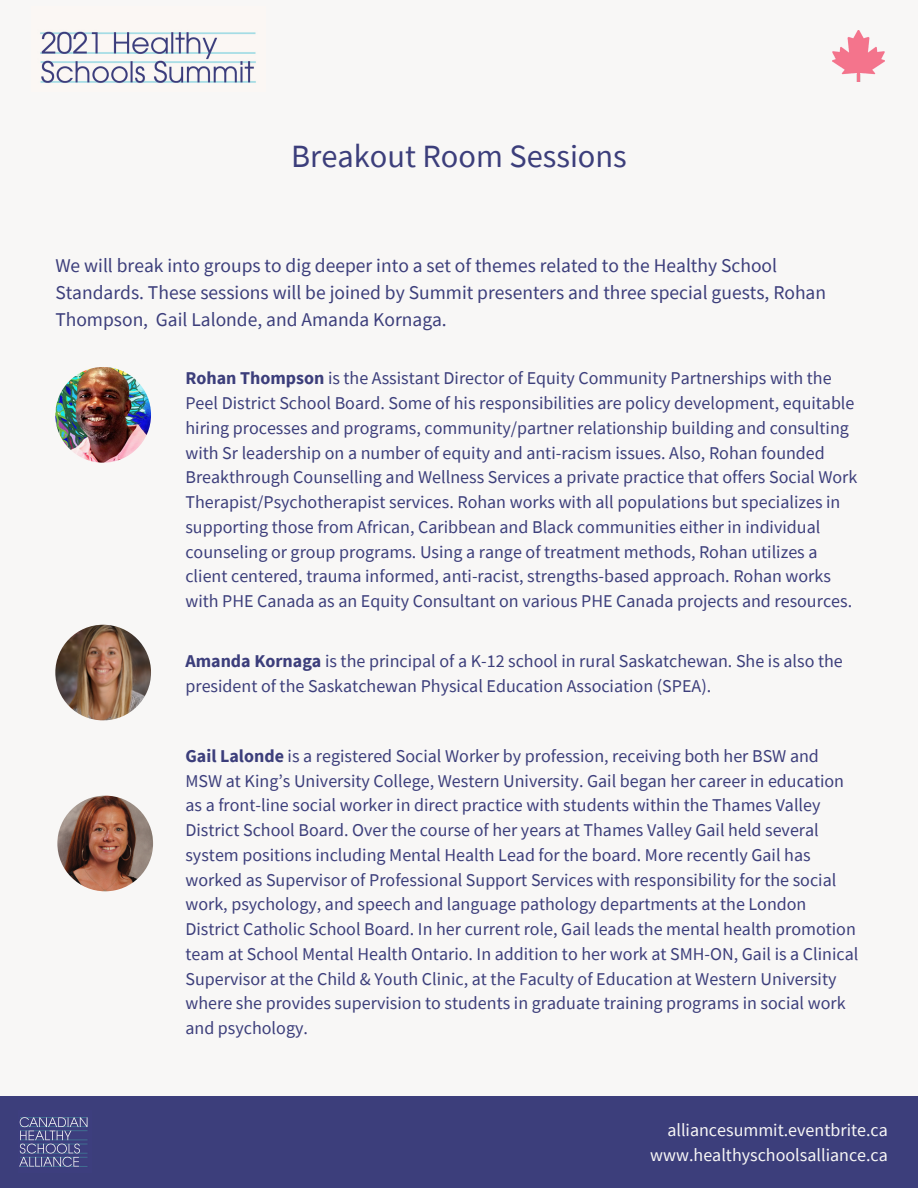
<style>
.page{position:relative;width:918px;height:1188px;background:#f8f7f6}
.page>*{position:absolute;margin:0;border:0;box-sizing:border-box;transform-origin:0 0}
.t1{font:32.4px "Source Sans Pro";color:#3c3e7b}
.t2{font:19.5px/27px "Source Sans Pro";color:#3c3e7b}
.t3{font:18px/24.8px "Source Sans Pro";color:#3c3e7b}
.t4{font:18px "Source Sans Pro";color:#f8f7f6}
.s1{font-weight:700}
</style>
<div class="page">
<img style="left:40px;top:31px;width:216px;height:52px">
<div style="left:0;top:1096px;width:918px;height:92px;background:#3c3e7b"></div>
<img style="left:19px;top:1117px;width:69px;height:50px">
<img style="left:833px;top:31px;width:52px;height:51px">
<img style="left:55px;top:367px;width:96px;height:96px;border-radius:50%">
<img style="left:55px;top:625px;width:96px;height:95px;border-radius:50%">
<img style="left:57px;top:796px;width:96px;height:95px;border-radius:50%">
<p class="t1" style="left:291px;top:135px;width:337px">Breakout Room Sessions</p>
<p class="t2" style="left:55px;top:252px;width:772px">We will break into groups to dig deeper into a set of themes related to the Healthy School<br>Standards. These sessions will be joined by Summit presenters and three special guests, Rohan<br>Thompson, Gail Lalonde, and Amanda Kornaga.</p>
<p class="t3" style="left:185px;top:366px;width:673px"><span class="s1">Rohan Thompson</span> is the Assistant Director of Equity Community Partnerships with the Peel District School Board. Some of his responsibilities are policy development, equitable hiring processes and programs, community/partner relationship building and consulting with Sr leadership on a number of equity and anti-racism issues. Also, Rohan founded Breakthrough Counselling and Wellness Services a private practice that offers Social Work Therapist/Psychotherapist services. Rohan works with all populations but specializes in supporting those from African, Caribbean and Black communities either in individual counseling or group programs. Using a range of treatment methods, Rohan utilizes a client centered, trauma informed, anti-racist, strengths-based approach. Rohan works with PHE Canada as an Equity Consultant on various PHE Canada projects and resources.</p>
<p class="t3" style="left:185px;top:648px;width:659px"><span class="s1">Amanda Kornaga</span> is the principal of a K-12 school in rural Saskatchewan. She is also the president of the Saskatchewan Physical Education Association (SPEA).</p>
<p class="t3" style="left:185px;top:743px;width:674px"><span class="s1">Gail Lalonde</span> is a registered Social Worker by profession, receiving both her BSW and MSW at King’s University College, Western University. Gail began her career in education as a front-line social worker in direct practice with students within the Thames Valley District School Board. Over the course of her years at Thames Valley Gail held several system positions including Mental Health Lead for the board. More recently Gail has worked as Supervisor of Professional Support Services with responsibility for the social work, psychology, and speech and language pathology departments at the London District Catholic School Board. In her current role, Gail leads the mental health promotion team at School Mental Health Ontario. In addition to her work at SMH-ON, Gail is a Clinical Supervisor at the Child &amp; Youth Clinic, at the Faculty of Education at Western University where she provides supervision to students in graduate training programs in social work and psychology.</p>
<p class="t4" style="left:667px;top:1118px;width:222px">alliancesummit.eventbrite.ca</p>
<p class="t4" style="left:650px;top:1143px;width:239px">www.healthyschoolsalliance.ca</p>
</div>
